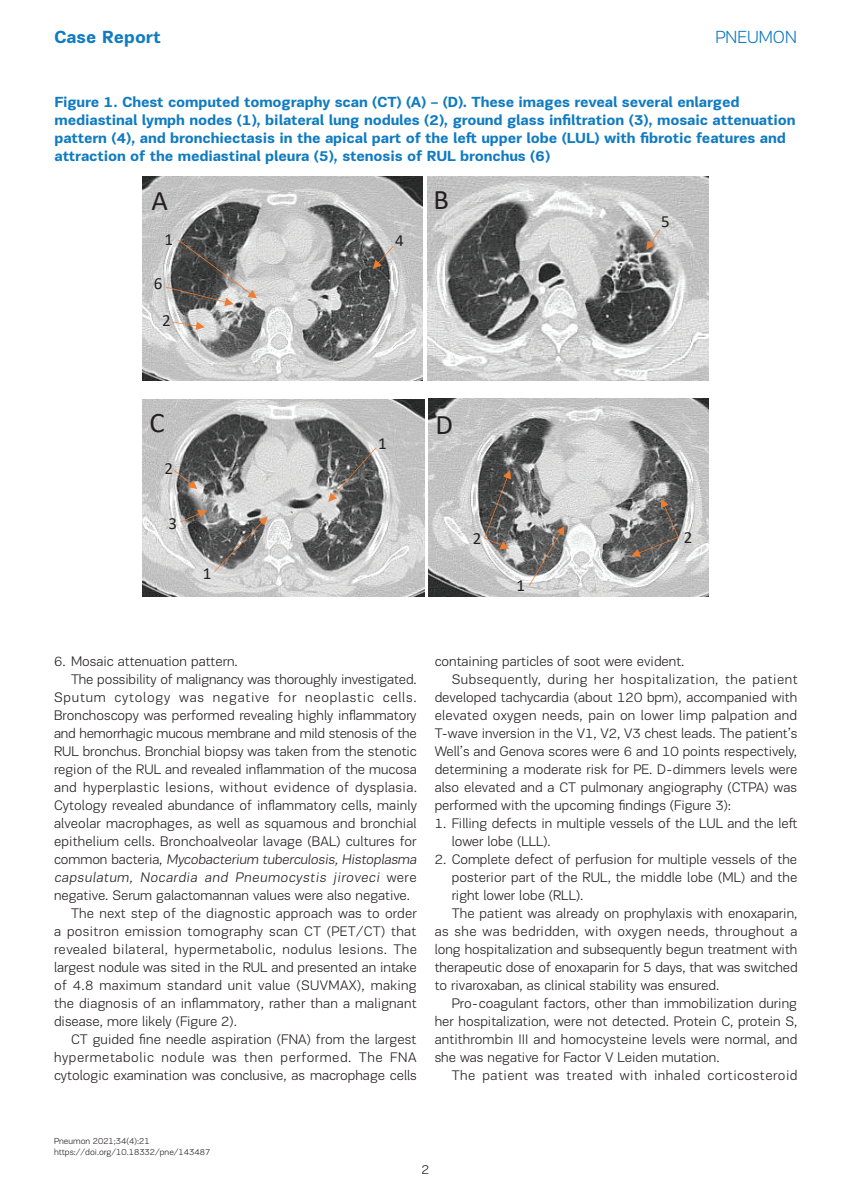
<style>
.page{position:relative;width:851px;height:1191px;background:#fff}
.page>*{position:absolute;margin:0;border:0;box-sizing:border-box;transform-origin:0 0}
.t1{font:28.35px "Calibri";color:#231f20}
.t2{font:700 18px "PF Encore Sans Pro";color:#107bc1}
.t3{font:300 18px "PF Encore Sans Pro";color:#107bc1}
.t4{font:16.95px "Calibri";color:#231f20}
.t5{font:700 15px/18px "PF Encore Sans Pro";letter-spacing:-.01em;color:#107bc1}
.t6{font:300 14.25px/18px "PF Encore Sans Pro";color:#231f20}
.t7{font:300 14.25px "PF Encore Sans Pro";letter-spacing:.025em;color:#231f20}
.t8{font:300 14.25px "PF Encore Sans Pro";letter-spacing:.03em;color:#231f20}
.t9{font:300 14.25px "PF Encore Sans Pro";letter-spacing:.035em;color:#231f20}
.t10{font:300 14.25px "PF Encore Sans Pro";letter-spacing:.055em;color:#231f20}
.t11{font:300 14.25px "PF Encore Sans Pro";letter-spacing:.04em;color:#231f20}
.t12{font:300 13.5px "PF Encore Sans Pro";color:#231f20}
.t13{font:italic 12.75px "Arial";letter-spacing:.005em;color:#43546a}
.t14{font:300 9px/10.8px "PF Encore Sans Pro";color:#231f20}
</style>
<div class="page">
<img style="left:142px;top:176px;width:280px;height:204px">
<img style="left:427px;top:176px;width:281px;height:204px">
<img style="left:142px;top:399px;width:282px;height:197px">
<img style="left:429px;top:398px;width:279px;height:198px">
<svg style="left:646px;top:229px;width:14px;height:21px"></svg>
<svg style="left:631px;top:498px;width:48px;height:59px;background:#736e6b"></svg>
<svg style="left:484px;top:470px;width:27px;height:79px;background:#625c57"></svg>
<svg style="left:180px;top:510px;width:27px;height:12px"></svg>
<svg style="left:373px;top:246px;width:20px;height:23px"></svg>
<svg style="left:174px;top:469px;width:23px;height:20px"></svg>
<svg style="left:173px;top:322px;width:32px;height:8px"></svg>
<svg style="left:529px;top:526px;width:35px;height:60px;background:#8e8a87"></svg>
<svg style="left:328px;top:447px;width:48px;height:55px;background:#6a6765"></svg>
<svg style="left:165px;top:240px;width:92px;height:66px;background:#7f7c79"></svg>
<svg style="left:214px;top:516px;width:53px;height:56px;background:#888583"></svg>
<p class="t2" style="left:54px;top:26px;width:108px">Case Report</p>
<p class="t3" style="left:715px;top:27px;width:83px">PNEUMON</p>
<p class="t5" style="left:54px;top:93px;width:742px">Figure 1. Chest computed tomography scan (CT) (A) – (D). These images reveal several enlarged mediastinal lymph nodes (1), bilateral lung nodules (2), ground glass infiltration (3), mosaic attenuation pattern (4), and bronchiectasis in the apical part of the left upper lobe (LUL) with fibrotic features and attraction of the mediastinal pleura (5), stenosis of RUL bronchus (6)</p>
<h1 class="t1" style="left:152px;top:181px;width:18px">A</h1>
<h1 class="t1" style="left:433px;top:180px;width:17px">B</h1>
<p class="t4" style="left:164px;top:227px;width:10px">1</p>
<p class="t4" style="left:395px;top:228px;width:10px">4</p>
<p class="t4" style="left:154px;top:272px;width:10px">6</p>
<p class="t4" style="left:162px;top:308px;width:10px">2</p>
<p class="t4" style="left:661px;top:209px;width:10px">5</p>
<h1 class="t1" style="left:149px;top:403px;width:17px">C</h1>
<h1 class="t1" style="left:435px;top:405px;width:19px">D</h1>
<p class="t4" style="left:164px;top:456px;width:10px">2</p>
<p class="t4" style="left:169px;top:511px;width:10px">3</p>
<p class="t4" style="left:203px;top:561px;width:10px">1</p>
<p class="t4" style="left:378px;top:431px;width:10px">1</p>
<p class="t4" style="left:473px;top:526px;width:10px">2</p>
<p class="t4" style="left:683px;top:525px;width:10px">2</p>
<p class="t4" style="left:516px;top:574px;width:10px">1</p>
<p class="t6" style="left:434px;top:652px;width:251px">containing particles of soot were evident.</p>
<p class="t8" style="left:451px;top:671px;width:347px">Subsequently, during her hospitalization, the patient</p>
<p class="t6" style="left:434px;top:688px;width:364px">developed tachycardia (about 120 bpm), accompanied with</p>
<p class="t6" style="left:434px;top:706px;width:364px">elevated oxygen needs, pain on lower limp palpation and</p>
<p class="t6" style="left:434px;top:724px;width:364px">T-wave inversion in the V1, V2, V3 chest leads. The patient’s</p>
<p class="t6" style="left:434px;top:742px;width:364px">Well’s and Genova scores were 6 and 10 points respectively,</p>
<p class="t6" style="left:434px;top:760px;width:364px">determining a moderate risk for PE. D-dimmers levels were</p>
<p class="t6" style="left:434px;top:778px;width:364px">also elevated and a CT pulmonary angiography (CTPA) was</p>
<p class="t6" style="left:434px;top:796px;width:298px">performed with the upcoming findings (Figure 3):</p>
<p class="t6" style="left:451px;top:814px;width:347px;text-indent:-17px">1. Filling defects in multiple vessels of the LUL and the left lower lobe (LLL).</p>
<p class="t6" style="left:434px;top:850px;width:364px">2. Complete defect of perfusion for multiple vessels of the</p>
<p class="t6" style="left:451px;top:868px;width:347px">posterior part of the RUL, the middle lobe (ML) and the</p>
<p class="t6" style="left:451px;top:886px;width:133px">right lower lobe (RLL).</p>
<p class="t6" style="left:451px;top:904px;width:347px">The patient was already on prophylaxis with enoxaparin,</p>
<p class="t7" style="left:434px;top:923px;width:364px">as she was bedridden, with oxygen needs, throughout a</p>
<p class="t6" style="left:434px;top:940px;width:364px">long hospitalization and subsequently begun treatment with</p>
<p class="t6" style="left:434px;top:958px;width:364px">therapeutic dose of enoxaparin for 5 days, that was switched</p>
<p class="t6" style="left:434px;top:976px;width:286px">to rivaroxaban, as clinical stability was ensured.</p>
<p class="t6" style="left:451px;top:994px;width:347px">Pro-coagulant factors, other than immobilization during</p>
<p class="t6" style="left:434px;top:1012px;width:364px">her hospitalization, were not detected. Protein C, protein S,</p>
<p class="t6" style="left:434px;top:1030px;width:364px">antithrombin III and homocysteine levels were normal, and</p>
<p class="t6" style="left:434px;top:1048px;width:286px">she was negative for Factor V Leiden mutation.</p>
<p class="t9" style="left:451px;top:1067px;width:347px">The patient was treated with inhaled corticosteroid</p>
<p class="t6" style="left:54px;top:652px;width:185px">6. Mosaic attenuation pattern.</p>
<p class="t6" style="left:71px;top:670px;width:347px">Τhe possibility of malignancy was thoroughly investigated.</p>
<p class="t10" style="left:54px;top:689px;width:364px">Sputum cytology was negative for neoplastic cells.</p>
<p class="t6" style="left:54px;top:706px;width:364px">Bronchoscopy was performed revealing highly inflammatory</p>
<p class="t6" style="left:54px;top:724px;width:364px">and hemorrhagic mucous membrane and mild stenosis of the</p>
<p class="t6" style="left:54px;top:742px;width:364px">RUL bronchus. Bronchial biopsy was taken from the stenotic</p>
<p class="t6" style="left:54px;top:760px;width:364px">region of the RUL and revealed inflammation of the mucosa</p>
<p class="t7" style="left:54px;top:779px;width:364px">and hyperplastic lesions, without evidence of dysplasia.</p>
<p class="t6" style="left:54px;top:796px;width:364px">Cytology revealed abundance of inflammatory cells, mainly</p>
<p class="t6" style="left:54px;top:814px;width:364px">alveolar macrophages, as well as squamous and bronchial</p>
<p class="t6" style="left:54px;top:832px;width:364px">epithelium cells. Bronchoalveolar lavage (BAL) cultures for</p>
<p class="t6" style="left:54px;top:850px;width:366px">c o m m o n b a cte ri a , Mycobacterium tuberculosis, Histoplasma</p>
<p class="t6" style="left:54px;top:868px;width:364px">capsulatum, Nocardia and Pneumocystis jiroveci we re</p>
<p class="t6" style="left:54px;top:886px;width:357px">negative. Serum galactomannan values were also negative.</p>
<p class="t6" style="left:71px;top:904px;width:347px">The next step of the diagnostic approach was to order</p>
<p class="t7" style="left:54px;top:923px;width:364px">a positron emission tomography scan CT (PET/CT) that</p>
<p class="t8" style="left:54px;top:941px;width:364px">revealed bilateral, hypermetabolic, nodulus lesions. The</p>
<p class="t6" style="left:54px;top:958px;width:364px">largest nodule was sited in the RUL and presented an intake</p>
<p class="t7" style="left:54px;top:977px;width:364px">of 4.8 maximum standard unit value (SUVMAX), making</p>
<p class="t6" style="left:54px;top:994px;width:364px">the diagnosis of an inflammatory, rather than a malignant</p>
<p class="t6" style="left:54px;top:1012px;width:184px">disease, more likely (Figure 2).</p>
<p class="t6" style="left:71px;top:1030px;width:347px">CT guided fine needle aspiration (FNA) from the largest</p>
<p class="t11" style="left:54px;top:1049px;width:364px">hypermetabolic nodule was then performed. The FNA</p>
<p class="t6" style="left:54px;top:1066px;width:364px">cytologic examination was conclusive, as macrophage cells</p>
<p class="t13" style="left:139px;top:674px;width:568px">pattern (4), and bronchiectasis in the apical part of the left upper lobe (LUL) with fibrotic features and</p>
<p class="t13" style="left:139px;top:703px;width:388px">attraction of the mediastinal pleura (5), stenosis of RUL bronchus (6)</p>
<p class="t14" style="left:54px;top:1135px;width:158px">Pneumon 2021;34(4):21 https://doi.org/10.18332/pne/143487</p>
<p class="t12" style="left:421px;top:1161px;width:9px">2</p>
</div>
